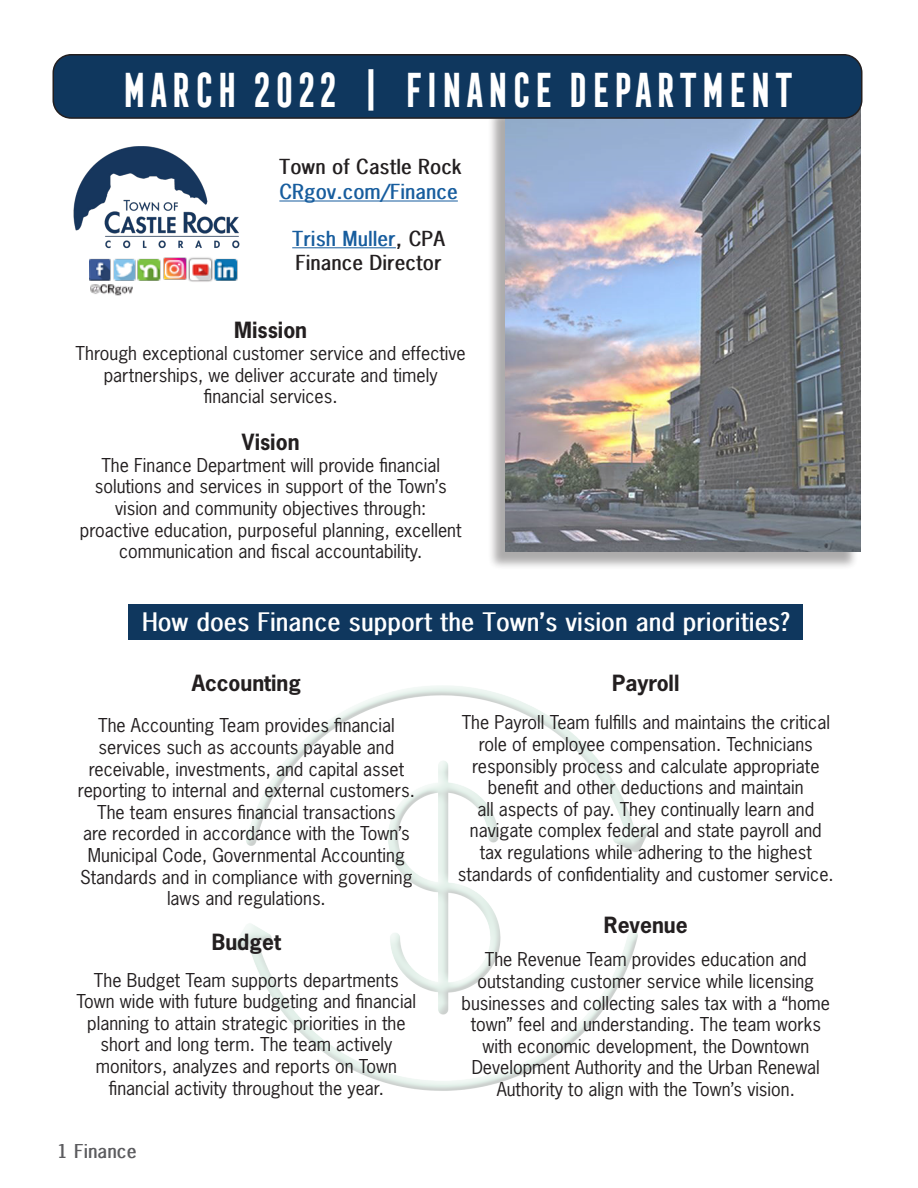
<style>
.page{position:relative;width:918px;height:1188px;background:#fff}
.page>*{position:absolute;margin:0;border:0;box-sizing:border-box;transform-origin:0 0}
.t1{font:700 45px "Frontage Condensed";color:#fff;scale:.9 1}
.t2{font:700 24px "News Gothic";color:#fff}
.t3{font:700 21px "News Gothic Std";color:#231f20}
.t4{font:700 19.5px "News Gothic";color:#175d9e}
.t5{font:700 19.5px "News Gothic";color:#231f20}
.t6{font:18px/21.6px "News Gothic Std";color:#231f20;text-align:center}
.t7{font:700 18px "News Gothic";color:#5c5c5f}
.s1{color:#231f20}
</style>
<div class="page">
<div style="left:487px;top:106px;width:372px;height:465px;background:#231f20;opacity:.5"></div>
<img style="left:506px;top:108px;width:355px;height:444px">
<div style="left:53px;top:55px;width:809px;height:63px;background:#0f375e;border-radius:18px"></div>
<div style="left:52px;top:54px;width:810px;height:65px;border:2px solid #231f20;border-radius:18px"></div>
<img style="left:73px;top:146px;width:167px;height:124px">
<div style="left:128px;top:604px;width:675px;height:36px;background:#0f375e"></div>
<hr style="left:279px;top:201px;width:179px;height:1px;background:#175d9e">
<hr style="left:292px;top:247px;width:104px;height:1px;background:#175d9e">
<img style="left:90px;top:254px;width:150px;height:42px">
<div style="left:229px;top:691px;width:425px;height:410px;background:#231f20;opacity:.75"></div>
<p class="t1" style="left:120px;top:65px;width:751px">MARCH 2022 | FINANCE DEPARTMENT</p>
<p class="t5" style="left:279px;top:154px;width:184px">Town of Castle Rock</p>
<p class="t4" style="left:279px;top:180px;width:180px">CRgov.com/Finance</p>
<p class="t4" style="left:292px;top:226px;width:154px">Trish Muller<span class="s1">, CPA</span></p>
<p class="t5" style="left:296px;top:250px;width:148px">Finance Director</p>
<p class="t3" style="left:234px;top:317px;width:74px">Mission</p>
<p class="t6" style="left:76px;top:342px;width:392px">Through exceptional customer service and effective partnerships, we deliver accurate and timely financial services.</p>
<p class="t3" style="left:242px;top:428px;width:59px">Vision</p>
<p class="t6" style="left:80px;top:454px;width:383px">The Finance Department will provide financial solutions and services in support of the Town’s vision and community objectives through: proactive education, purposeful planning, excellent communication and fiscal accountability.</p>
<p class="t2" style="left:142px;top:607px;width:649px">How does Finance support the Town’s vision and priorities?</p>
<p class="t3" style="left:192px;top:669px;width:111px">Accounting</p>
<p class="t6" style="left:78px;top:715px;width:339px">The Accounting Team provides financial services such as accounts payable and receivable, investments, and capital asset reporting to internal and external customers.<br>The team ensures financial transactions<br>are recorded in accordance with the Town’s Municipal Code, Governmental Accounting Standards and in compliance with governing laws and regulations.</p>
<p class="t3" style="left:212px;top:928px;width:71px">Budget</p>
<p class="t6" style="left:77px;top:969px;width:341px">The Budget Team supports departments Town wide with future budgeting and financial planning to attain strategic priorities in the short and long term. The team actively monitors, analyzes and reports on Town financial activity throughout the year.</p>
<p class="t7" style="left:57px;top:1140px;width:81px">1 Finance</p>
<p class="t3" style="left:612px;top:669px;width:69px">Payroll</p>
<p class="t6" style="left:458px;top:712px;width:377px">The Payroll Team fulfills and maintains the critical role of employee compensation. Technicians responsibly process and calculate appropriate benefit and other deductions and maintain<br>all aspects of pay. They continually learn and navigate complex federal and state payroll and tax regulations while adhering to the highest standards of confidentiality and customer service.</p>
<p class="t3" style="left:604px;top:911px;width:85px">Revenue</p>
<p class="t6" style="left:461px;top:949px;width:370px">The Revenue Team provides education and outstanding customer service while licensing businesses and collecting sales tax with a “home town” feel and understanding. The team works with economic development, the Downtown Development Authority and the Urban Renewal Authority to align with the Town’s vision.</p>
</div>
